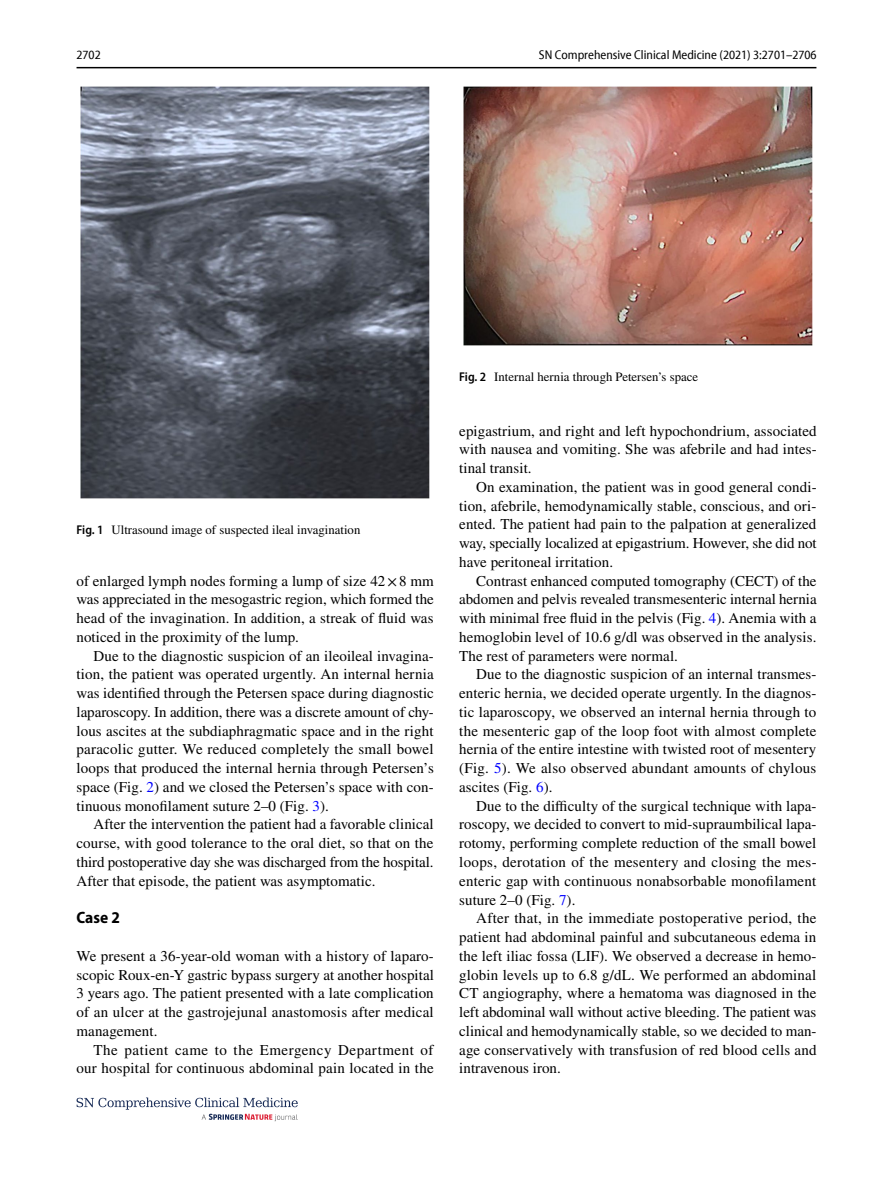
<style>
.page{position:relative;width:893px;height:1187px;background:#fff}
.page>*{position:absolute;margin:0;border:0;box-sizing:border-box;transform-origin:0 0}
.t1{font:700 semi-condensed 16.5px "Myriad Pro";color:#000}
.t2{font:15px/18.8px "STIX";letter-spacing:.005em;color:#000;text-align:justify}
.t3{font:12.75px "STIX";color:#000}
.t4{font:semi-condensed 12.75px "Myriad Pro Unic";color:#000}
.s1{font-family:"Myriad Pro";font-weight:600;font-stretch:semi-condensed}
.s2{color:#00f}
</style>
<div class="page">
<hr style="left:77px;top:67px;width:739px;height:1px;background:#000">
<svg style="left:77px;top:1097px;width:221px;height:24px"></svg>
<img style="left:81px;top:87px;width:348px;height:411px">
<div style="left:459px;top:87px;width:357px;height:258px;background:linear-gradient(to bottom,#fff,#fff)"></div>
<img style="left:463px;top:87px;width:349px;height:258px">
<p class="t4" style="left:77px;top:50px;width:26px">2702</p>
<p class="t4" style="left:539px;top:50px;width:279px">SN Comprehensive Clinical Medicine (2021) 3:2701–2706</p>
<p class="t3" style="left:77px;top:520px;width:285px"><span class="s1">Fig. 1</span> Ultrasound image of suspected ileal invagination</p>
<p class="t2" style="left:77px;top:572px;width:359px">of enlarged lymph nodes forming a lump of size 42×8 mm was appreciated in the mesogastric region, which formed the head of the invagination. In addition, a streak of fluid was noticed in the proximity of the lump.</p>
<p class="t2" style="left:77px;top:647px;width:359px;text-indent:17px">Due to the diagnostic suspicion of an ileoileal invagina&shy;tion, the patient was operated urgently. An internal hernia was identified through the Petersen space during diagnostic laparoscopy. In addition, there was a discrete amount of chy&shy;lous ascites at the subdiaphragmatic space and in the right paracolic gutter. We reduced completely the small bowel loops that produced the internal hernia through Petersen’s space (Fig. <span class="s2">2</span>) and we closed the Petersen’s space with con&shy;tinuous monofilament suture 2–0 (Fig. <span class="s2">3</span>).</p>
<p class="t2" style="left:77px;top:816px;width:359px;text-indent:17px">After the intervention the patient had a favorable clinical course, with good tolerance to the oral diet, so that on the third postoperative day she was discharged from the hospital.<br>After that episode, the patient was asymptomatic.</p>
<p class="t1" style="left:77px;top:908px;width:45px">Case 2</p>
<p class="t2" style="left:77px;top:947px;width:359px">We present a 36-year-old woman with a history of laparo&shy;scopic Roux-en-Y gastric bypass surgery at another hospital 3 years ago. The patient presented with a late complication of an ulcer at the gastrojejunal anastomosis after medical management.</p>
<p class="t2" style="left:77px;top:1041px;width:359px;text-align:right">The patient came to the Emergency Department of our hospital for continuous abdominal pain located in the</p>
<p class="t3" style="left:459px;top:368px;width:240px"><span class="s1">Fig. 2</span> Internal hernia through Petersen’s space</p>
<p class="t2" style="left:459px;top:422px;width:359px">epigastrium, and right and left hypochondrium, associated with nausea and vomiting. She was afebrile and had intes&shy;tinal transit.</p>
<p class="t2" style="left:459px;top:478px;width:359px;text-indent:17px">On examination, the patient was in good general condi&shy;tion, afebrile, hemodynamically stable, conscious, and ori&shy;ented. The patient had pain to the palpation at generalized way, specially localized at epigastrium. However, she did not have peritoneal irritation.</p>
<p class="t2" style="left:459px;top:572px;width:359px;text-indent:17px">Contrast enhanced computed tomography (CECT) of the abdomen and pelvis revealed transmesenteric internal hernia with minimal free fluid in the pelvis (Fig. <span class="s2">4</span>). Anemia with a hemoglobin level of 10.6 g/dl was observed in the analysis.<br>The rest of parameters were normal.</p>
<p class="t2" style="left:459px;top:666px;width:359px;text-indent:17px">Due to the diagnostic suspicion of an internal transmes&shy;enteric hernia, we decided operate urgently. In the diagnos&shy;tic laparoscopy, we observed an internal hernia through to the mesenteric gap of the loop foot with almost complete hernia of the entire intestine with twisted root of mesentery (Fig. <span class="s2">5</span>). We also observed abundant amounts of chylous ascites (Fig. <span class="s2">6</span>).</p>
<p class="t2" style="left:459px;top:797px;width:359px;text-indent:17px">Due to the difficulty of the surgical technique with lapa&shy;roscopy, we decided to convert to mid-supraumbilical lapa&shy;rotomy, performing complete reduction of the small bowel loops, derotation of the mesentery and closing the mes&shy;enteric gap with continuous nonabsorbable monofilament suture 2–0 (Fig. <span class="s2">7</span>).</p>
<p class="t2" style="left:459px;top:909px;width:359px;text-indent:17px">After that, in the immediate postoperative period, the patient had abdominal painful and subcutaneous edema in the left iliac fossa (LIF). We observed a decrease in hemo&shy;globin levels up to 6.8 g/dL. We performed an abdominal CT angiography, where a hematoma was diagnosed in the left abdominal wall without active bleeding. The patient was clinical and hemodynamically stable, so we decided to man&shy;age conservatively with transfusion of red blood cells and intravenous iron.</p>
</div>
